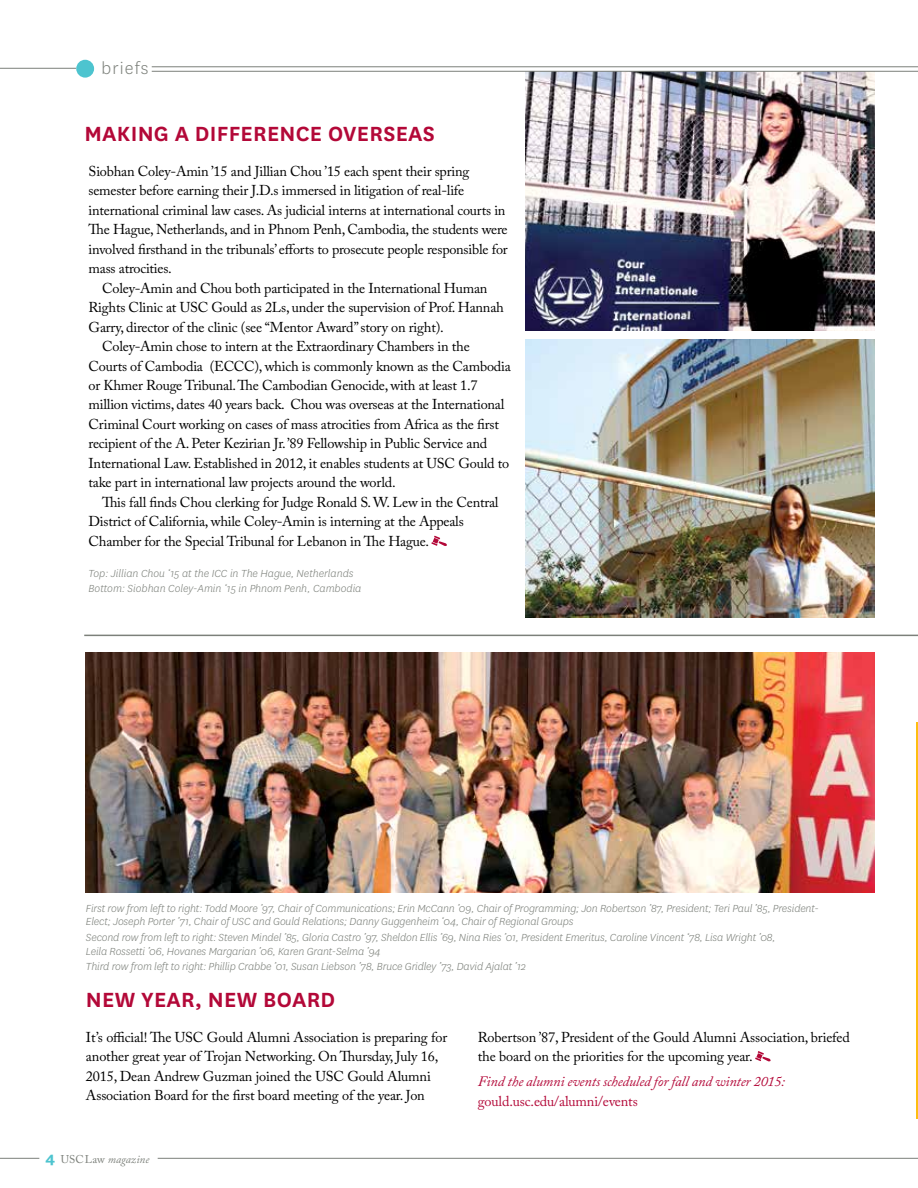
<style>
.page{position:relative;width:918px;height:1188px;background:#fff}
.page>*{position:absolute;margin:0;border:0;box-sizing:border-box;transform-origin:0 0}
.t1{font:600 24px "National";letter-spacing:.01em;color:#b30838}
.t2{font:300 19.05px "National";letter-spacing:.06em;color:#7c807a}
.t3{font:14.25px/19.5px "Adobe Caslon Pro";letter-spacing:-.015em;color:#000}
.t4{font:italic 14.25px "Adobe Caslon Pro";letter-spacing:-.01em;color:#b30838}
.t5{font:14.25px "Adobe Caslon Pro";color:#b30838}
.t6{font:italic 300 12px/13.5px "National";letter-spacing:-.01em;color:#7c807a}
.t7{font:italic 11.25px "Adobe Caslon Pro";color:#7c807a}
.s1{font-family:"National";font-weight:700;font-style:normal;font-size:17.25px;color:#4dc4cf}
.s2{font-style:normal}
</style>
<div class="page">
<img style="left:525px;top:72px;width:350px;height:258px">
<hr style="left:158px;top:1158px;width:760px;height:1px;background:#7c807a">
<hr style="left:0;top:1158px;width:39px;height:1px;background:#7c807a">
<img style="left:86px;top:653px;width:789px;height:240px">
<svg style="left:755px;top:1051px;width:16px;height:11px"></svg>
<svg style="left:431px;top:536px;width:16px;height:10px"></svg>
<img style="left:525px;top:339px;width:350px;height:278px">
<hr style="left:84px;top:635px;width:834px;height:1px;background:#7c807a">
<hr style="left:917px;top:723px;width:1px;height:396px;background:#febe10">
<hr style="left:0;top:68px;width:76px;height:1px;background:#7c807a">
<div style="left:76px;top:60px;width:18px;height:18px;background:#4dc4cf;border-radius:50%"></div>
<hr style="left:152px;top:67px;width:766px;height:1px;background:#7c807a">
<hr style="left:152px;top:71px;width:766px;height:1px;background:#7c807a">
<h2 class="t2" style="left:102px;top:57px;width:48px">briefs</h2>
<h1 class="t1" style="left:84px;top:117px;width:352px">MAKING A DIFFERENCE OVERSEAS</h1>
<p class="t3" style="left:89px;top:161px;width:421px">Siobhan Coley-Amin ’15 and Jillian Chou ’15 each spent their spring semester before earning their J.D.s immersed in litigation of real-life international criminal law cases. As judicial interns at international courts in The Hague, Netherlands, and in Phnom Penh, Cambodia, the students were involved firsthand in the tribunals’ efforts to prosecute people responsible for mass atrocities.</p>
<p class="t3" style="left:102px;top:278px;width:387px">Coley-Amin and Chou both participated in the International Human</p>
<p class="t3" style="left:89px;top:297px;width:417px">Rights Clinic at USC Gould as 2Ls, under the supervision of Prof. Hannah</p>
<p class="t3" style="left:89px;top:317px;width:357px">Garry, director of the clinic (see “Mentor Award” story on right).</p>
<p class="t3" style="left:102px;top:336px;width:369px">Coley-Amin chose to intern at the Extraordinary Chambers in the</p>
<p class="t3" style="left:89px;top:356px;width:424px">Courts of Cambodia (ECCC), which is commonly known as the Cambodia</p>
<p class="t3" style="left:89px;top:375px;width:391px">or Khmer Rouge Tribunal. The Cambodian Genocide, with at least 1.7</p>
<p class="t3" style="left:89px;top:395px;width:417px">million victims, dates 40 years back. Chou was overseas at the International</p>
<p class="t3" style="left:89px;top:414px;width:412px">Criminal Court working on cases of mass atrocities from Africa as the first</p>
<p class="t3" style="left:89px;top:434px;width:400px">recipient of the A. Peter Kezirian Jr. ’89 Fellowship in Public Service and</p>
<p class="t3" style="left:89px;top:453px;width:422px">International Law. Established in 2012, it enables students at USC Gould to</p>
<p class="t3" style="left:89px;top:473px;width:309px">take part in international law projects around the world.</p>
<p class="t3" style="left:102px;top:492px;width:398px">This fall finds Chou clerking for Judge Ronald S. W. Lew in the Central</p>
<p class="t3" style="left:89px;top:512px;width:377px">District of California, while Coley-Amin is interning at the Appeals</p>
<p class="t3" style="left:89px;top:531px;width:342px">Chamber for the Special Tribunal for Lebanon in The Hague.</p>
<p class="t6" style="left:89px;top:565px;width:274px;line-height:15.6px">Top: Jillian Chou ‘15 at the ICC in The Hague, Netherlands<br>Bottom: Siobhan Coley-Amin ‘15 in Phnom Penh, Cambodia</p>
<p class="t6" style="left:86px;top:901px;width:735px">First row from left to right: Todd Moore ’97, Chair of Communications; Erin McCann ’09, Chair of Programming; Jon Robertson ’87, President; Teri Paul ’85, President-<br>Elect; Joseph Porter ’71, Chair of USC and Gould Relations; Danny Guggenheim ‘04, Chair of Regional Groups</p>
<p class="t6" style="left:86px;top:930px;width:691px">Second row from left to right: Steven Mindel ’85, Gloria Castro ’97, Sheldon Ellis ’69, Nina Ries ’01, President Emeritus, Caroline Vincent ‘78, Lisa Wright ’08,<br>Leila Rossetti ’06, Hovanes Margarian ’06, Karen Grant-Selma ’94</p>
<p class="t6" style="left:86px;top:960px;width:442px">Third row from left to right: Phillip Crabbe ’01, Susan Liebson ’78, Bruce Gridley ’73, David Ajalat ’12</p>
<h1 class="t1" style="left:86px;top:983px;width:251px">NEW YEAR, NEW BOARD</h1>
<p class="t3" style="left:86px;top:1027px;width:363px">It’s official! The USC Gould Alumni Association is preparing for another great year of Trojan Networking. On Thursday, July 16, 2015, Dean Andrew Guzman joined the USC Gould Alumni Association Board for the first board meeting of the year. Jon</p>
<p class="t3" style="left:478px;top:1027px;width:374px">Robertson ’87, President of the Gould Alumni Association, briefed the board on the priorities for the upcoming year.</p>
<p class="t4" style="left:478px;top:1073px;width:309px">Find the alumni events scheduled for fall and winter 2015:</p>
<p class="t5" style="left:478px;top:1093px;width:161px">gould.usc.edu/alumni/events</p>
<p class="t7" style="left:45px;top:1153px;width:105px"><span class="s1">4</span> <span class="s2">USCLaw</span> magazine</p>
</div>
